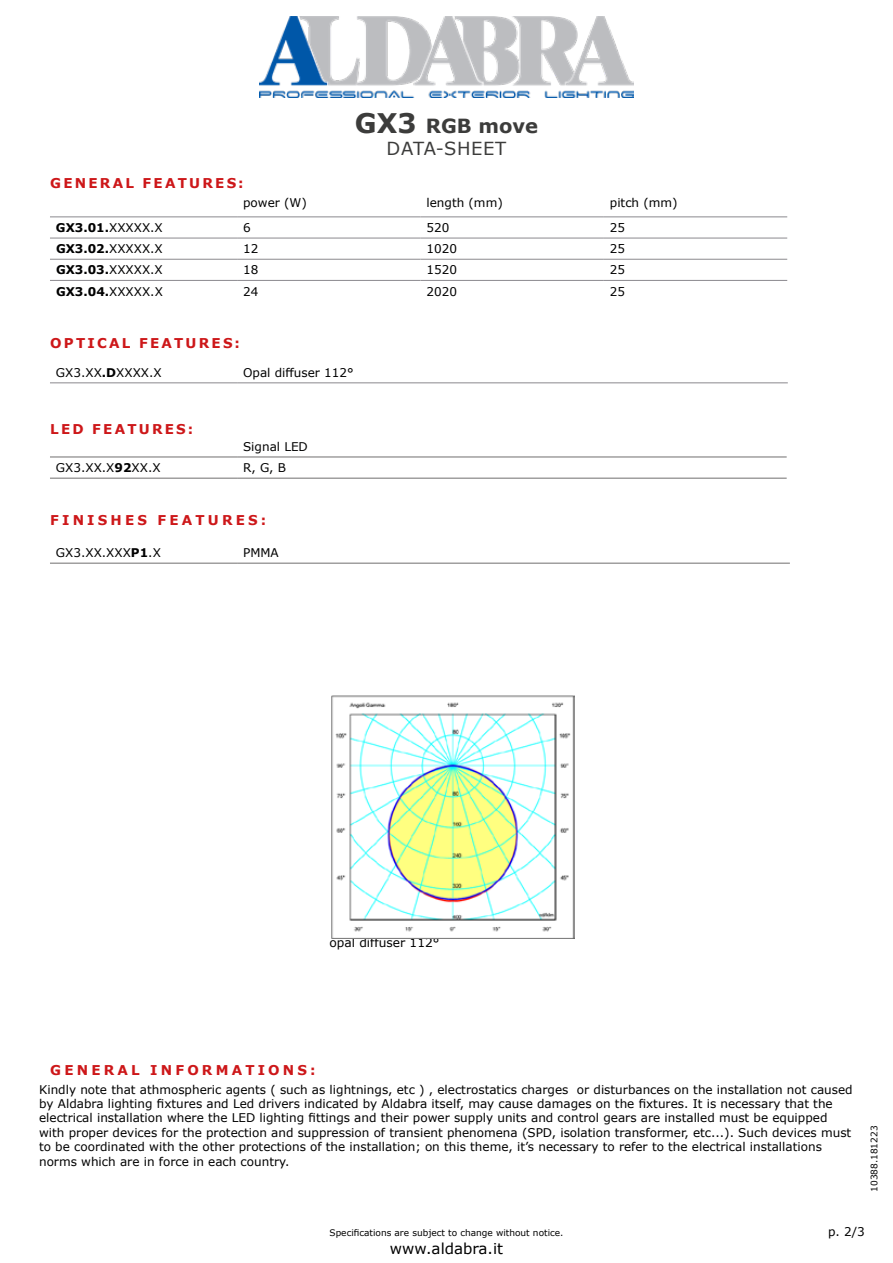
<style>
.page{position:relative;width:893px;height:1263px;background:#fff}
.page>*{position:absolute;margin:0;border:0;box-sizing:border-box;transform-origin:0 0}
.t1{font:700 19.5px "Verdana";color:#3c3c3b}
.t2{font:18px "Verdana";letter-spacing:.035em;color:#3c3c3b}
.t3{font:15px "Verdana";color:#000}
.t4{font:700 13.5px "Verdana";letter-spacing:.165em;color:#cd1719}
.t5{font:700 13.5px "Verdana";letter-spacing:.235em;color:#cd1719}
.t6{font:12.15px "Verdana";color:#000}
.t7{font:12px/14.4px "Verdana";color:#000}
.t8{font:700 12px "Verdana";color:#000}
.t9{font:9px "Verdana";color:#000}
.s1{font-size:27px}
.s2{font-weight:400}
.s3{font-weight:700}
</style>
<div class="page">
<img style="left:259px;top:17px;width:374px;height:80px">
<hr style="left:50px;top:217px;width:187px;height:1px;background:#8b898e">
<hr style="left:237px;top:217px;width:183px;height:1px;background:#8b898e">
<hr style="left:420px;top:217px;width:184px;height:1px;background:#8b898e">
<hr style="left:604px;top:217px;width:183px;height:1px;background:#8b898e">
<hr style="left:50px;top:238px;width:187px;height:1px;background:#8b898e">
<hr style="left:237px;top:238px;width:183px;height:1px;background:#8b898e">
<hr style="left:420px;top:238px;width:184px;height:1px;background:#8b898e">
<hr style="left:604px;top:238px;width:183px;height:1px;background:#8b898e">
<hr style="left:50px;top:280px;width:187px;height:1px;background:#8b898e">
<hr style="left:237px;top:280px;width:183px;height:1px;background:#8b898e">
<hr style="left:420px;top:280px;width:184px;height:1px;background:#8b898e">
<hr style="left:604px;top:280px;width:183px;height:1px;background:#8b898e">
<hr style="left:50px;top:259px;width:187px;height:1px;background:#8b898e">
<hr style="left:237px;top:259px;width:183px;height:1px;background:#8b898e">
<hr style="left:420px;top:259px;width:184px;height:1px;background:#8b898e">
<hr style="left:604px;top:259px;width:183px;height:1px;background:#8b898e">
<hr style="left:50px;top:457px;width:187px;height:1px;background:#706f6f">
<hr style="left:237px;top:457px;width:550px;height:1px;background:#706f6f">
<hr style="left:50px;top:478px;width:187px;height:1px;background:#706f6f">
<hr style="left:237px;top:478px;width:550px;height:1px;background:#706f6f">
<hr style="left:50px;top:383px;width:187px;height:1px;background:#8b898e">
<hr style="left:237px;top:383px;width:551px;height:1px;background:#8b898e">
<hr style="left:237px;top:563px;width:553px;height:1px;background:#706f6f">
<hr style="left:50px;top:563px;width:187px;height:1px;background:#706f6f">
<img style="left:331px;top:695px;width:243px;height:243px">
<p class="t4" style="left:50px;top:173px;width:195px">GENERAL FEATURES:</p>
<h1 class="t1" style="left:355px;top:113px;width:185px"><span class="s1">GX3</span> RGB move</h1>
<h2 class="t2" style="left:387px;top:136px;width:121px">DATA-SHEET</h2>
<p class="t7" style="left:243px;top:195px;width:65px">power (W)</p>
<p class="t7" style="left:426px;top:195px;width:78px">length (mm)</p>
<p class="t7" style="left:610px;top:195px;width:69px">pitch (mm)</p>
<p class="t8" style="left:56px;top:219px;width:108px">GX3.01.<span class="s2">XXXXX.X</span></p>
<p class="t7" style="left:243px;top:220px;width:9px">6</p>
<p class="t7" style="left:426px;top:220px;width:24px">520</p>
<p class="t7" style="left:610px;top:220px;width:17px">25</p>
<p class="t8" style="left:56px;top:240px;width:108px">GX3.02.<span class="s2">XXXXX.X</span></p>
<p class="t7" style="left:243px;top:242px;width:17px">12</p>
<p class="t7" style="left:426px;top:242px;width:32px">1020</p>
<p class="t7" style="left:610px;top:242px;width:17px">25</p>
<p class="t8" style="left:56px;top:262px;width:108px">GX3.03.<span class="s2">XXXXX.X</span></p>
<p class="t7" style="left:243px;top:263px;width:17px">18</p>
<p class="t7" style="left:426px;top:263px;width:32px">1520</p>
<p class="t7" style="left:610px;top:263px;width:17px">25</p>
<p class="t8" style="left:56px;top:283px;width:108px">GX3.04.<span class="s2">XXXXX.X</span></p>
<p class="t7" style="left:243px;top:284px;width:17px">24</p>
<p class="t7" style="left:426px;top:284px;width:32px">2020</p>
<p class="t7" style="left:610px;top:284px;width:17px">25</p>
<p class="t4" style="left:50px;top:334px;width:191px">OPTICAL FEATURES:</p>
<p class="t7" style="left:56px;top:365px;width:107px">GX3.XX<span class="s3">.D</span>XXXX.X</p>
<p class="t7" style="left:243px;top:365px;width:112px">Opal diffuser 112°</p>
<p class="t4" style="left:50px;top:419px;width:145px">LED FEATURES:</p>
<p class="t7" style="left:243px;top:439px;width:66px">Signal LED</p>
<p class="t7" style="left:56px;top:460px;width:106px">GX3.XX.X<span class="s3">92</span>XX.X</p>
<p class="t7" style="left:243px;top:460px;width:45px">R, G, B</p>
<p class="t5" style="left:50px;top:511px;width:217px">FINISHES FEATURES:</p>
<p class="t7" style="left:56px;top:545px;width:106px">GX3.XX.XXX<span class="s3">P1</span>.X</p>
<p class="t7" style="left:243px;top:545px;width:37px">PMMA</p>
<p class="t6" style="left:329px;top:935px;width:112px">opal diffuser 112°</p>
<p class="t5" style="left:50px;top:1061px;width:267px">GENERAL INFORMATIONS:</p>
<p class="t7" style="left:39px;top:1082px;width:815px">Kindly note that athmospheric agents ( such as lightnings, etc ) , electrostatics charges or disturbances on the installation not caused by Aldabra lighting fixtures and Led drivers indicated by Aldabra itself, may cause damages on the fixtures. It is necessary that the electrical installation where the LED lighting fittings and their power supply units and control gears are installed must be equipped with proper devices for the protection and suppression of transient phenomena (SPD, isolation transformer, etc...). Such devices must to be coordinated with the other protections of the installation; on this theme, it’s necessary to refer to the electrical installations norms which are in force in each country.</p>
<p class="t9" style="left:868px;top:1192px;width:68px;rotate:-90deg">10388.181223</p>
<p class="t9" style="left:330px;top:1226px;width:235px">Specifications are subject to change without notice.</p>
<p class="t3" style="left:390px;top:1238px;width:115px">www.aldabra.it</p>
<p class="t7" style="left:828px;top:1224px;width:38px">p. 2/3</p>
</div>
